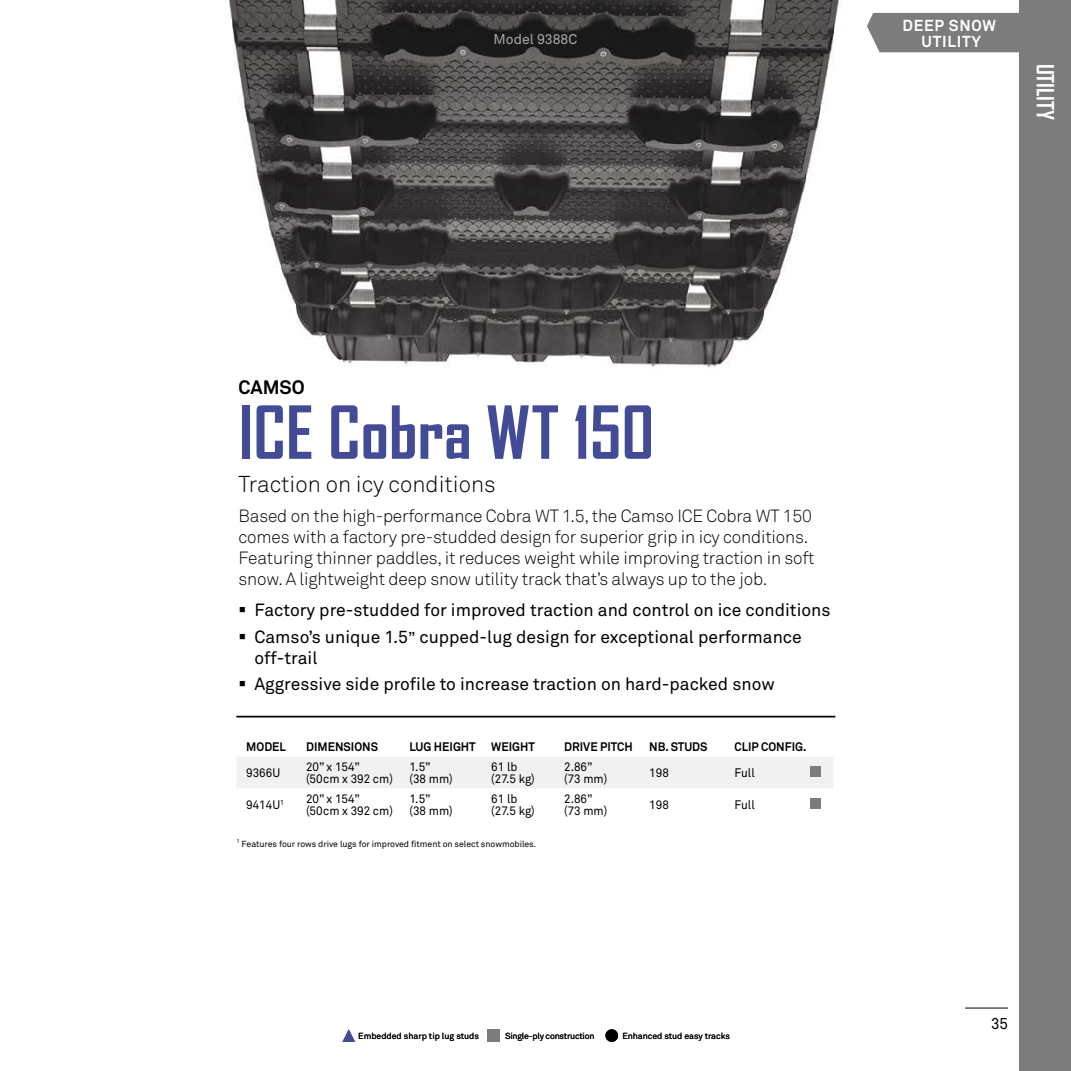
<style>
.page{position:relative;width:1071px;height:1071px;background:#fff}
.page>*{position:absolute;margin:0;border:0;box-sizing:border-box;transform-origin:0 0}
.t1{font:700 70px "Agency FB";color:#444b96}
.t2{font:22.75px "Akkurat Light Office";color:#000}
.t3{font:700 22.75px "Agency FB";color:#fff}
.t4{font:700 19.25px "Akkurat Office";color:#000}
.t5{font:17.5px/21px "Akkurat Light Office";letter-spacing:-.01em;color:#000}
.t6{font:17.5px/21px "Akkurat Office";color:#000}
.t7{font:700 15.75px/15.8px "Akkurat Office";letter-spacing:.05em;color:#fff;text-align:center}
.t8{font:15.75px "Akkurat Office";color:#000;scale:.96 1}
.t9{font:14px "Akkurat Office";color:#aaa}
.t10{font:12.25px/12.2px "Akkurat Office";color:#000;scale:.95 1}
.t11{font:700 12.25px "Akkurat Office";color:#000;scale:.95 1}
.t12{font:8.75px "Akkurat Office";letter-spacing:-.005em;color:#000}
.t13{font:8.75px "Akkurat Office";letter-spacing:-.025em;color:#000}
.s1{font-size:15.75px}
</style>
<div class="page">
<hr style="left:965px;top:1008px;width:43px;height:1px;background:#000">
<div style="left:1020px;top:0;width:51px;height:1071px;background:#7c7c7c"></div>
<div style="left:488px;top:1029px;width:12px;height:13px;background:#7c7c7c"></div>
<div style="left:605px;top:1029px;width:13px;height:13px;background:#000;border-radius:50%"></div>
<svg style="left:342px;top:1029px;width:13px;height:13px"></svg>
<img style="left:229px;top:0;width:779px;height:368px">
<hr style="left:236px;top:716px;width:599px;height:2px;background:#000">
<div style="left:237px;top:757px;width:596px;height:31px;background:#f1f1f1"></div>
<div style="left:811px;top:798px;width:10px;height:10px;background:#7c7c7c"></div>
<div style="left:811px;top:767px;width:10px;height:10px;background:#7c7c7c"></div>
<div style="left:867px;top:13px;width:153px;height:39px;background:#7c7c7c"></div>
<p class="t9" style="left:494px;top:31px;width:85px">Model 9388C</p>
<p class="t7" style="left:902px;top:18px;width:95px">DEEP SNOW<br>UTILITY</p>
<h2 class="t3" style="left:1059px;top:64px;width:58px;rotate:90deg">UTILITY</h2>
<p class="t4" style="left:239px;top:375px;width:68px">CAMSO</p>
<h1 class="t1" style="left:239px;top:392px;width:417px">ICE Cobra WT 150</h1>
<h2 class="t2" style="left:239px;top:471px;width:259px">Traction on icy conditions</h2>
<p class="t5" style="left:239px;top:506px;width:578px">Based on the high-performance Cobra WT 1.5, the Camso ICE Cobra WT 150 comes with a factory pre-studded design for superior grip in icy conditions.<br>Featuring thinner paddles, it reduces weight while improving traction in soft snow. A lightweight deep snow utility track that’s always up to the job.</p>
<p class="t6" style="left:239px;top:600px;width:593px">▪ Factory pre-studded for improved traction and control on ice conditions</p>
<p class="t6" style="left:254px;top:626px;width:549px;text-indent:-16px">▪ Camso’s unique 1.5<span class="s1">”</span> cupped-lug design for exceptional performance off-trail</p>
<p class="t6" style="left:239px;top:674px;width:538px">▪ Aggressive side profile to increase traction on hard-packed snow</p>
<p class="t11" style="left:246px;top:739px;width:43px">MODEL</p>
<p class="t11" style="left:306px;top:739px;width:77px">DIMENSIONS</p>
<p class="t11" style="left:410px;top:739px;width:71px">LUG HEIGHT</p>
<p class="t11" style="left:491px;top:739px;width:48px">WEIGHT</p>
<p class="t11" style="left:564px;top:739px;width:74px">DRIVE PITCH</p>
<p class="t11" style="left:649px;top:739px;width:63px">NB. STUDS</p>
<p class="t11" style="left:734px;top:739px;width:77px">CLIP CONFIG.</p>
<p class="t10" style="left:246px;top:767px;width:38px">9366U</p>
<p class="t10" style="left:306px;top:761px;width:93px">20” x 154” (50cm x 392 cm)</p>
<p class="t10" style="left:410px;top:761px;width:47px">1.5”<br>(38 mm)</p>
<p class="t10" style="left:491px;top:761px;width:47px">61 lb (27.5 kg)</p>
<p class="t10" style="left:564px;top:761px;width:47px">2.86” (73 mm)</p>
<p class="t10" style="left:649px;top:767px;width:22px">198</p>
<p class="t10" style="left:734px;top:767px;width:23px">Full</p>
<p class="t10" style="left:246px;top:799px;width:41px">9414U<sup>1</sup></p>
<p class="t10" style="left:306px;top:793px;width:93px">20” x 154” (50cm x 392 cm)</p>
<p class="t10" style="left:410px;top:793px;width:47px">1.5”<br>(38 mm)</p>
<p class="t10" style="left:491px;top:793px;width:47px">61 lb (27.5 kg)</p>
<p class="t10" style="left:564px;top:793px;width:47px">2.86” (73 mm)</p>
<p class="t10" style="left:649px;top:799px;width:22px">198</p>
<p class="t10" style="left:734px;top:799px;width:23px">Full</p>
<p class="t12" style="left:236px;top:838px;width:301px"><sup>1</sup> Features four rows drive lugs for improved fitment on select snowmobiles.</p>
<p class="t12" style="left:358px;top:1031px;width:122px">Embedded sharp tip lug studs</p>
<p class="t13" style="left:505px;top:1031px;width:91px">Single-ply construction</p>
<p class="t12" style="left:622px;top:1031px;width:109px">Enhanced stud easy tracks</p>
<p class="t8" style="left:991px;top:1014px;width:19px">35</p>
</div>
